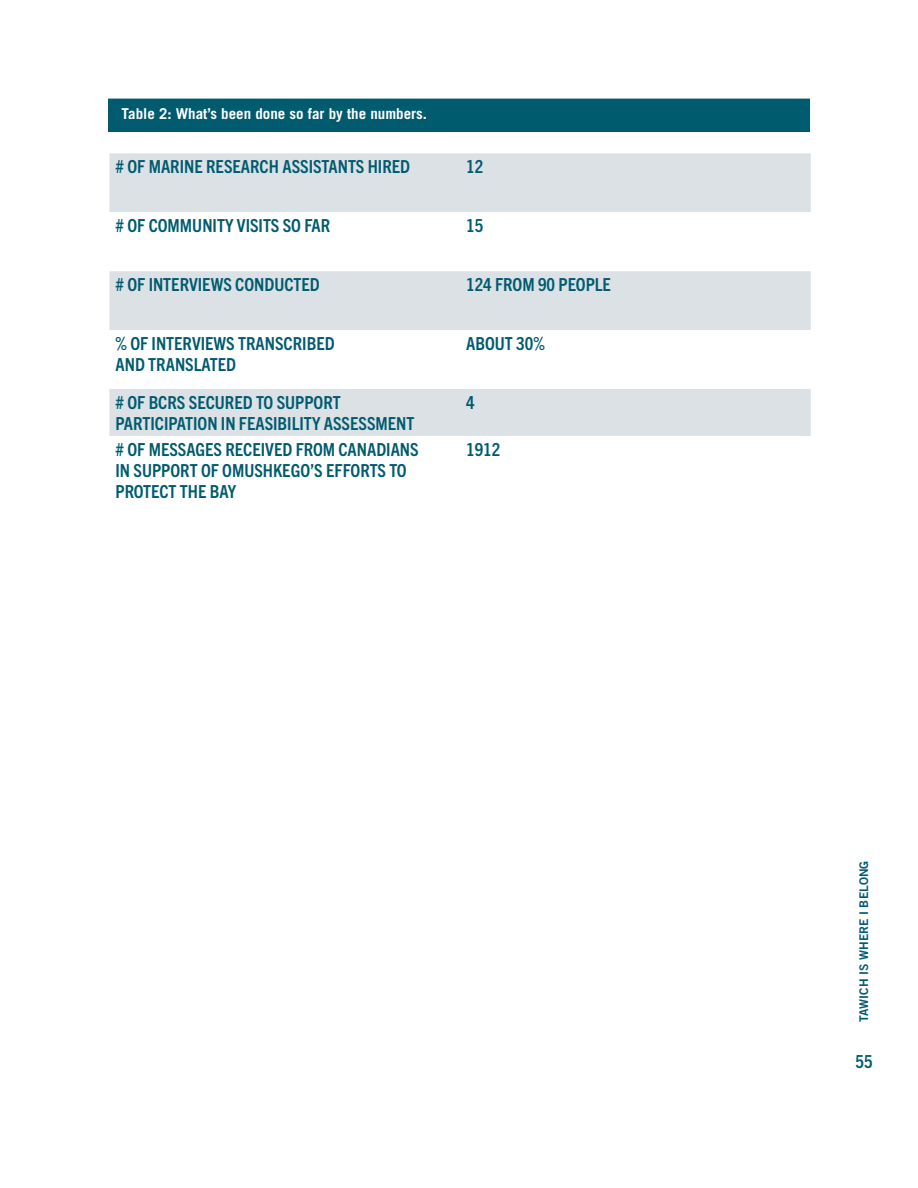
<style>
.page{position:relative;width:918px;height:1188px;background:#fff}
.page>*{position:absolute;margin:0;border:0;box-sizing:border-box;transform-origin:0 0}
.t1{font:700 condensed 18px/21px "Trade Gothic Next LT Pro";color:#005b6f}
.figure_title{font:700 15px "Trade Gothic LT Std";color:#fff}
.t2{font:12px "Trade Gothic LT Std Bd 2";color:#005b6f}
</style>
<div class="page">
<div style="left:108px;top:114px;width:702px;height:18px;background:#005b6f"></div>
<div style="left:108px;top:99px;width:702px;height:30px;background:#005b6f"></div>
<div style="left:110px;top:153px;width:701px;height:59px;background:#dbe1e5"></div>
<svg style="left:110px;top:271px;width:701px;height:165px;fill:#dbe1e5"></svg>
<p class="figure_title" style="left:122px;top:104px;width:307px">Table 2: What’s been done so far by the numbers.</p>
<p class="t1" style="left:116px;top:155px;width:296px"># OF MARINE RESEARCH ASSISTANTS HIRED</p>
<p class="t1" style="left:466px;top:155px;width:19px">12</p>
<p class="t1" style="left:116px;top:214px;width:216px"># OF COMMUNITY VISITS SO FAR</p>
<p class="t1" style="left:466px;top:214px;width:19px">15</p>
<p class="t1" style="left:116px;top:273px;width:206px"># OF INTERVIEWS CONDUCTED</p>
<p class="t1" style="left:466px;top:273px;width:146px">124 FROM 90 PEOPLE</p>
<p class="t1" style="left:116px;top:332px;width:221px">% OF INTERVIEWS TRANSCRIBED<br>AND TRANSLATED</p>
<p class="t1" style="left:466px;top:332px;width:80px">ABOUT 30%</p>
<p class="t1" style="left:116px;top:391px;width:300px"># OF BCRS SECURED TO SUPPORT<br>PARTICIPATION IN FEASIBILITY ASSESSMENT</p>
<p class="t1" style="left:466px;top:391px;width:10px">4</p>
<p class="t1" style="left:116px;top:438px;width:305px"># OF MESSAGES RECEIVED FROM CANADIANS<br>IN SUPPORT OF OMUSHKEGO’S EFFORTS TO<br>PROTECT THE BAY</p>
<p class="t1" style="left:466px;top:438px;width:36px">1912</p>
<p class="t2" style="left:857px;top:1022px;width:162px;rotate:-90deg">TAWICH IS WHERE I BELONG</p>
<p class="t1" style="left:855px;top:1050px;width:19px">55</p>
</div>
